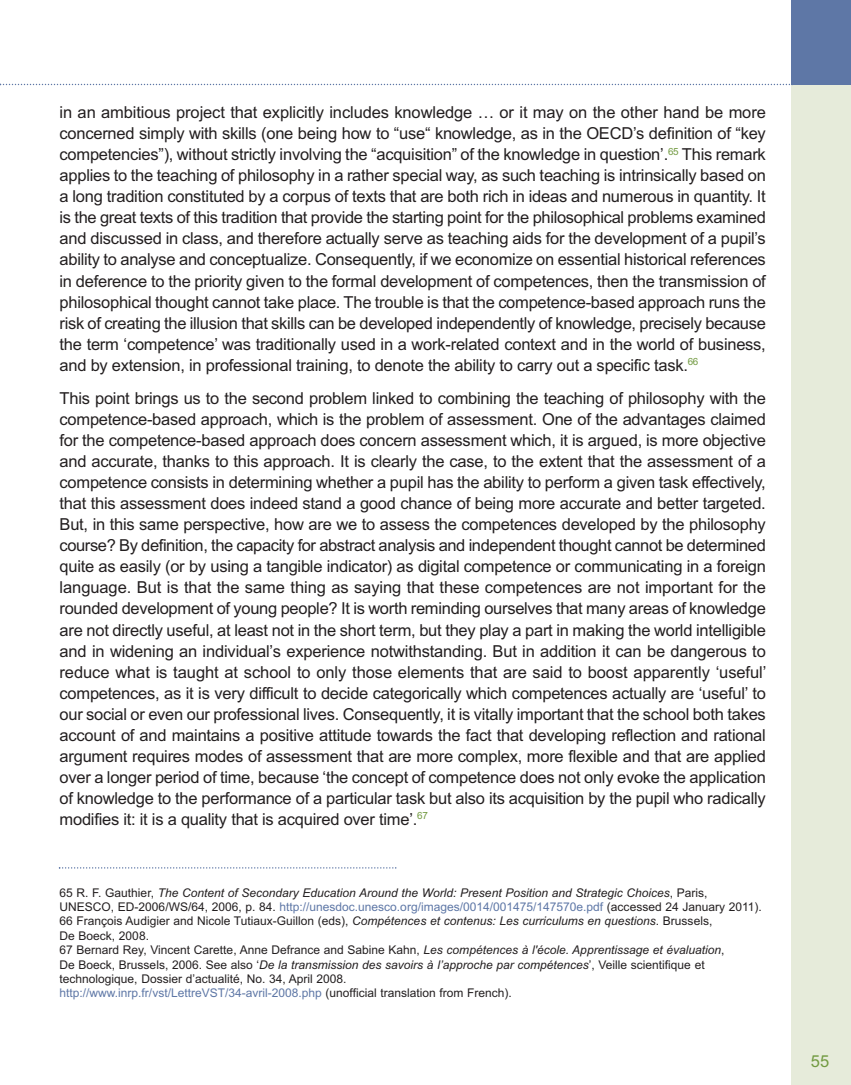
<style>
.page{position:relative;width:851px;height:1085px;background:#fff}
.page>*{position:absolute;margin:0;border:0;box-sizing:border-box;transform-origin:0 0}
.t1{font:16.5px/21px "Arial";letter-spacing:-.015em;color:#231f20;text-align:justify}
.t2{font:16.5px "Arial";color:#729a41}
.t3{font:12px/14.4px "Arial";color:#231f20}
.s1{font-style:italic}
.s2{color:#5e77a6}
</style>
<div class="page">
<div style="left:791px;top:0;width:59px;height:1084px;background:#e6ebda"></div>
<div style="left:791px;top:0;width:59px;height:85px;background:#5e77a6"></div>
<svg style="left:0;top:84px;width:790px;height:1px"></svg>
<svg style="left:59px;top:867px;width:337px;height:1px"></svg>
<p class="t1" style="left:60px;top:102px;width:707px">in an ambitious project that explicitly includes knowledge … or it may on the other hand be more concerned simply with skills (one being how to “use“ knowledge, as in the OECD’s definition of “key competencies”), without strictly involving the “acquisition” of the knowledge in question’.<sup>65</sup> This remark applies to the teaching of philosophy in a rather special way, as such teaching is intrinsically based on a long tradition constituted by a corpus of texts that are both rich in ideas and numerous in quantity. It is the great texts of this tradition that provide the starting point for the philosophical problems examined and discussed in class, and therefore actually serve as teaching aids for the development of a pupil’s ability to analyse and conceptualize. Consequently, if we economize on essential historical references in deference to the priority given to the formal development of competences, then the transmission of philosophical thought cannot take place. The trouble is that the competence-based approach runs the risk of creating the illusion that skills can be developed independently of knowledge, precisely because the term ‘competence’ was traditionally used in a work-related context and in the world of business, and by extension, in professional training, to denote the ability to carry out a specific task.<sup>66</sup></p>
<p class="t1" style="left:60px;top:388px;width:708px">This point brings us to the second problem linked to combining the teaching of philosophy with the competence-based approach, which is the problem of assessment. One of the advantages claimed for the competence-based approach does concern assessment which, it is argued, is more objective and accurate, thanks to this approach. It is clearly the case, to the extent that the assessment of a competence consists in determining whether a pupil has the ability to perform a given task effectively, that this assessment does indeed stand a good chance of being more accurate and better targeted.<br>But, in this same perspective, how are we to assess the competences developed by the philosophy course? By definition, the capacity for abstract analysis and independent thought cannot be determined quite as easily (or by using a tangible indicator) as digital competence or communicating in a foreign language. But is that the same thing as saying that these competences are not important for the rounded development of young people? It is worth reminding ourselves that many areas of knowledge are not directly useful, at least not in the short term, but they play a part in making the world intelligible and in widening an individual’s experience notwithstanding. But in addition it can be dangerous to reduce what is taught at school to only those elements that are said to boost apparently ‘useful’ competences, as it is very difficult to decide categorically which competences actually are ‘useful’ to our social or even our professional lives. Consequently, it is vitally important that the school both takes account of and maintains a positive attitude towards the fact that developing reflection and rational argument requires modes of assessment that are more complex, more flexible and that are applied over a longer period of time, because ‘the concept of competence does not only evoke the application of knowledge to the performance of a particular task but also its acquisition by the pupil who radically modifies it: it is a quality that is acquired over time’.<sup>67</sup></p>
<p class="t3" style="left:60px;top:885px;width:703px">65 R. F. Gauthier, <span class="s1">The Content of Secondary Education Around the World: Present Position and Strategic Choices</span>, Paris, UNESCO, ED-2006/WS/64, 2006, p. 84. <span class="s2">http://unesdoc.unesco.org/images/0014/001475/147570e.pdf</span> (accessed 24 January 2011).<br>66 François Audigier and Nicole Tutiaux-Guillon (eds), <span class="s1">Compétences et contenus: Les curriculums en questions</span>. Brussels,<br>De Boeck, 2008.<br>67 Bernard Rey, Vincent Carette, Anne Defrance and Sabine Kahn, <span class="s1">Les compétences à l'école. Apprentissage et évaluation</span>,<br>De Boeck, Brussels, 2006. See also ‘<span class="s1">De la transmission des savoirs à l’approche par compétences</span>’, Veille scientifique et technologique, Dossier d’actualité, No. 34, April 2008.<br><span class="s2">http://www.inrp.fr/vst/LettreVST/34-avril-2008.php</span> (unofficial translation from French).</p>
<p class="t2" style="left:810px;top:1051px;width:20px">55</p>
</div>
